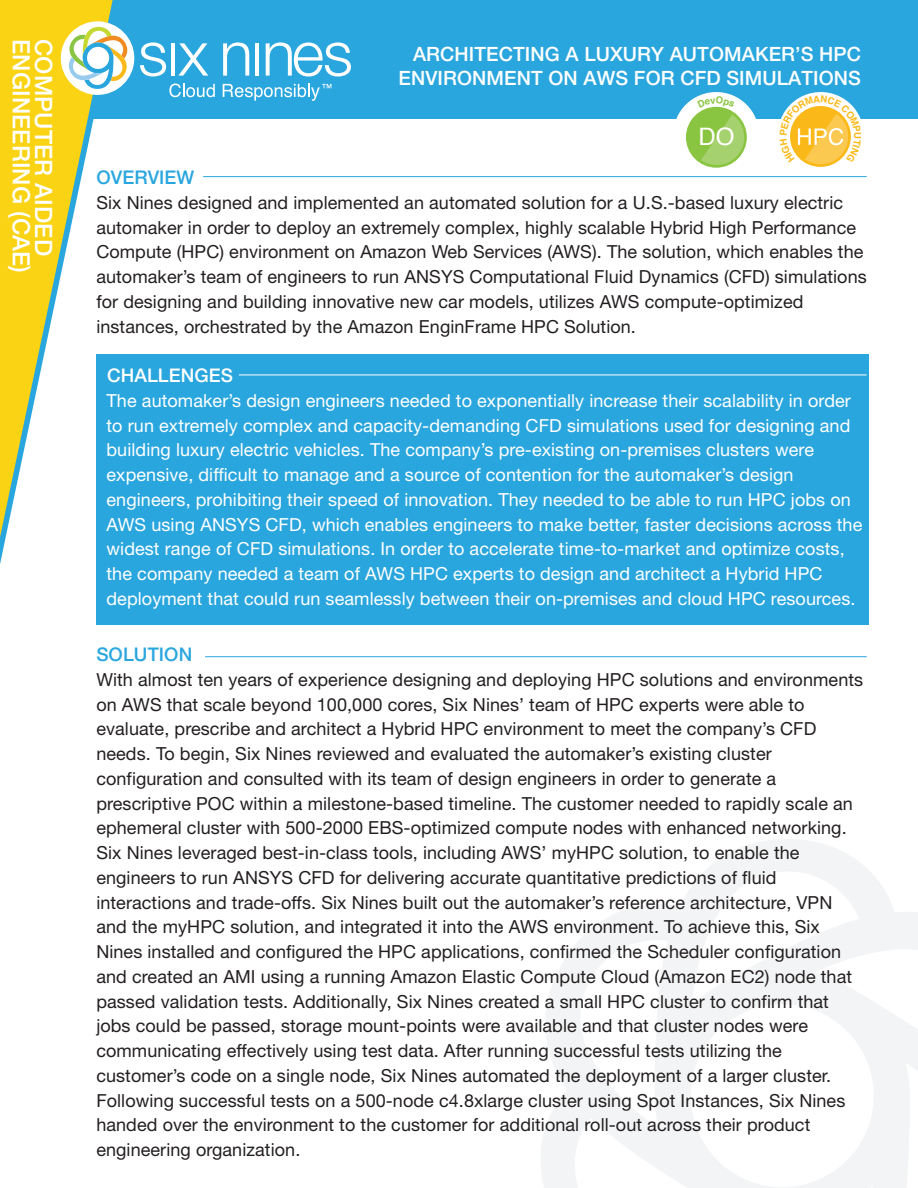
<style>
.page{position:relative;width:918px;height:1188px;background:#fff}
.page>*{position:absolute;margin:0;border:0;box-sizing:border-box;transform-origin:0 0}
.t1{font:500 24px "Helvetica Neue";letter-spacing:.005em;color:#fff}
.t2{font:24px "Helvetica";color:#fff}
.t3{font:500 19.65px/23.7px "Helvetica Neue";letter-spacing:.005em;color:#fff;text-align:right}
.t4{font:500 18.9px "Helvetica Neue";letter-spacing:.005em;color:#2aa6de}
.t5{font:500 18.9px "Helvetica Neue";letter-spacing:.005em;color:#fff}
.t6{font:18px/24.8px "Helvetica Neue";letter-spacing:.005em;color:#231f20}
.t7{font:18px/24.8px "Helvetica Neue";letter-spacing:.005em;color:#fff}
</style>
<div class="page">
<div style="left:96px;top:355px;width:772px;height:270px;background:#2aa6de"></div>
<svg style="left:655px;top:839px;width:239px;height:73px"></svg>
<svg style="left:541px;top:912px;width:377px;height:276px"></svg>
<div style="left:0;top:0;width:918px;height:118px;background:#2aa6de"></div>
<svg style="left:0;top:0;width:113px;height:537px"></svg>
<div style="left:61px;top:21px;width:73px;height:74px;background:#fff;border-radius:50%"></div>
<hr style="left:239px;top:375px;width:628px;height:1px;background:#fff">
<hr style="left:205px;top:656px;width:662px;height:1px;background:#2aa6de">
<div style="left:778px;top:92px;width:86px;height:86px;background:#fff;border-radius:50%"></div>
<svg style="left:169px;top:84px;width:46px;height:13px"></svg>
<svg style="left:223px;top:84px;width:108px;height:17px"></svg>
<svg style="left:140px;top:42px;width:26px;height:35px"></svg>
<hr style="left:171px;top:43px;width:4px;height:33px;background:#fff">
<svg style="left:178px;top:43px;width:30px;height:33px"></svg>
<svg style="left:223px;top:42px;width:26px;height:34px"></svg>
<hr style="left:256px;top:43px;width:3px;height:33px;background:#fff">
<svg style="left:266px;top:42px;width:85px;height:35px"></svg>
<svg style="left:69px;top:27px;width:58px;height:62px"></svg>
<div style="left:673px;top:92px;width:86px;height:86px;background:#fff;border-radius:50%"></div>
<div style="left:686px;top:107px;width:61px;height:61px;background:#8ac541;border-radius:50%"></div>
<svg style="left:701px;top:115px;width:43px;height:50px"></svg>
<hr style="left:203px;top:176px;width:664px;height:1px;background:#2aa6de">
<svg style="left:780px;top:96px;width:81px;height:68px"></svg>
<svg style="left:697px;top:96px;width:38px;height:12px"></svg>
<h1 class="t1" style="left:36px;top:39px;width:236px;rotate:90deg">ENGINEERING (CAE)</h1>
<h1 class="t1" style="left:58px;top:39px;width:218px;rotate:90deg">COMPUTER AIDED</h1>
<p class="t3" style="left:399px;top:42px;width:464px">ARCHITECTING A LUXURY AUTOMAKER’S HPC<br>ENVIRONMENT ON AWS FOR CFD SIMULATIONS</p>
<h1 class="t2" style="left:699px;top:121px;width:38px">DO</h1>
<p class="t4" style="left:96px;top:166px;width:100px">OVERVIEW</p>
<p class="t6" style="left:96px;top:190px;width:772px">Six Nines designed and implemented an automated solution for a U.S.-based luxury electric automaker in order to deploy an extremely complex, highly scalable Hybrid High Performance Compute (HPC) environment on Amazon Web Services (AWS). The solution, which enables the automaker’s team of engineers to run ANSYS Computational Fluid Dynamics (CFD) simulations for designing and building innovative new car models, utilizes AWS compute-optimized instances, orchestrated by the Amazon EnginFrame HPC Solution.</p>
<p class="t5" style="left:107px;top:364px;width:128px">CHALLENGES</p>
<p class="t7" style="left:107px;top:388px;width:757px">The automaker’s design engineers needed to exponentially increase their scalability in order to run extremely complex and capacity-demanding CFD simulations used for designing and building luxury electric vehicles. The company’s pre-existing on-premises clusters were expensive, difficult to manage and a source of contention for the automaker’s design engineers, prohibiting their speed of innovation. They needed to be able to run HPC jobs on AWS using ANSYS CFD, which enables engineers to make better, faster decisions across the widest range of CFD simulations. In order to accelerate time-to-market and optimize costs, the company needed a team of AWS HPC experts to design and architect a Hybrid HPC deployment that could run seamlessly between their on-premises and cloud HPC resources.</p>
<p class="t4" style="left:96px;top:643px;width:97px">SOLUTION</p>
<p class="t6" style="left:96px;top:667px;width:768px">With almost ten years of experience designing and deploying HPC solutions and environments on AWS that scale beyond 100,000 cores, Six Nines’ team of HPC experts were able to evaluate, prescribe and architect a Hybrid HPC environment to meet the company’s CFD needs. To begin, Six Nines reviewed and evaluated the automaker’s existing cluster configuration and consulted with its team of design engineers in order to generate a prescriptive POC within a milestone-based timeline. The customer needed to rapidly scale an ephemeral cluster with 500-2000 EBS-optimized compute nodes with enhanced networking.<br>Six Nines leveraged best-in-class tools, including AWS’ myHPC solution, to enable the engineers to run ANSYS CFD for delivering accurate quantitative predictions of fluid interactions and trade-offs. Six Nines built out the automaker’s reference architecture, VPN and the myHPC solution, and integrated it into the AWS environment. To achieve this, Six Nines installed and configured the HPC applications, confirmed the Scheduler configuration and created an AMI using a running Amazon Elastic Compute Cloud (Amazon EC2) node that passed validation tests. Additionally, Six Nines created a small HPC cluster to confirm that jobs could be passed, storage mount-points were available and that cluster nodes were communicating effectively using test data. After running successful tests utilizing the customer’s code on a single node, Six Nines automated the deployment of a larger cluster.<br>Following successful tests on a 500-node c4.8xlarge cluster using Spot Instances, Six Nines handed over the environment to the customer for additional roll-out across their product engineering organization.</p>
</div>
